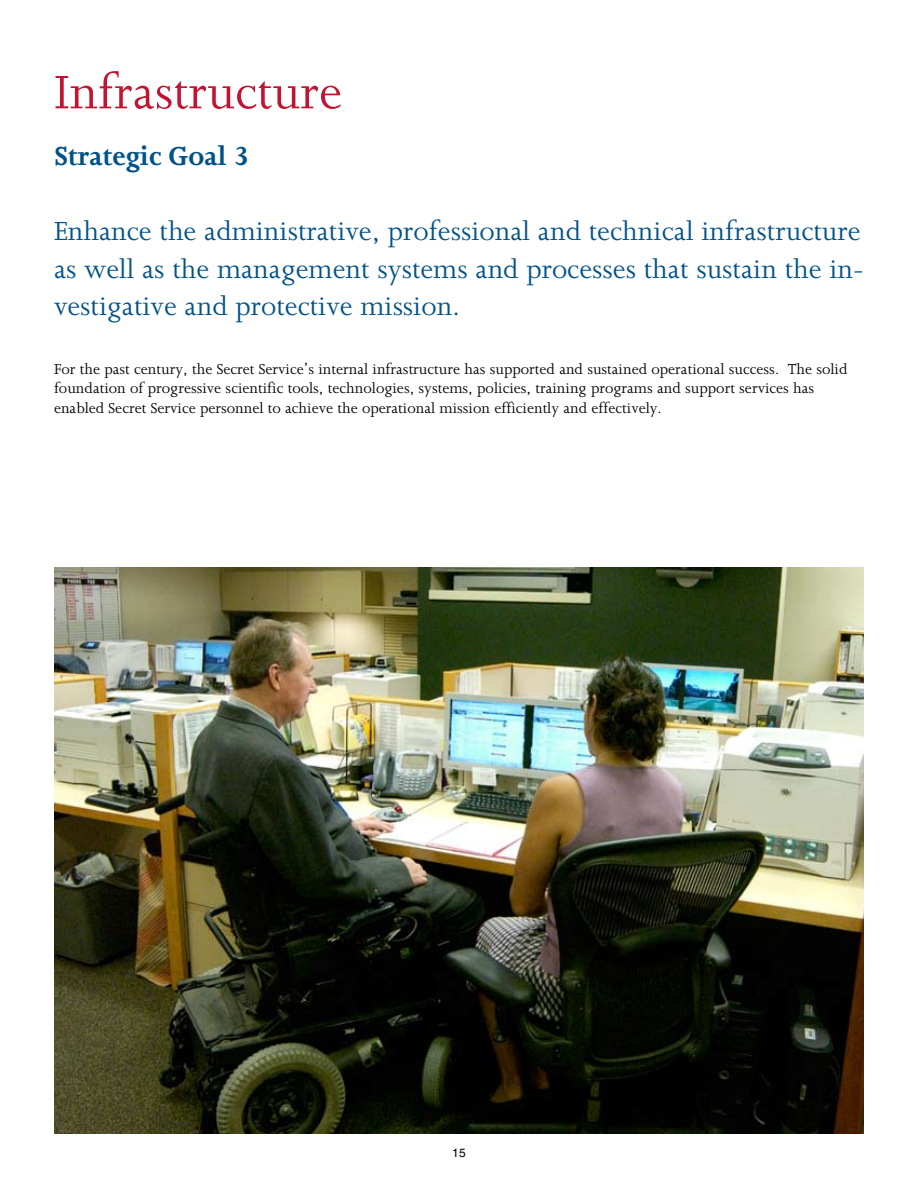
<style>
.page{position:relative;width:918px;height:1188px;background:#fff}
.page>*{position:absolute;margin:0;border:0;box-sizing:border-box;transform-origin:0 0}
.t1{font:54px "Joanna";color:#c41230}
.t2{font:30px/37.5px "Joanna";color:#005288;text-align:justify}
.t3{font:700 30px "Joanna";color:#005288}
.t4{font:16.5px/19.5px "Joanna";color:#000}
.t5{font:12px "Helvetica";color:#000}
</style>
<div class="page">
<img style="left:54px;top:567px;width:810px;height:566px">
<p class="t1" style="left:54px;top:63px;width:290px">Infrastructure</p>
<p class="t3" style="left:54px;top:140px;width:197px">Strategic Goal 3</p>
<p class="t2" style="left:54px;top:213px;width:811px">Enhance the administrative, professional and technical infrastructure as well as the management systems and processes that sustain the in&shy;vestigative and protective mission.</p>
<p class="t4" style="left:54px;top:359px;width:795px">For the past century, the Secret Service’s internal infrastructure has supported and sustained operational success. The solid foundation of progressive scientific tools, technologies, systems, policies, training programs and support services has enabled Secret Service personnel to achieve the operational mission efficiently and effectively.</p>
<p class="t5" style="left:452px;top:1146px;width:15px">15</p>
</div>
